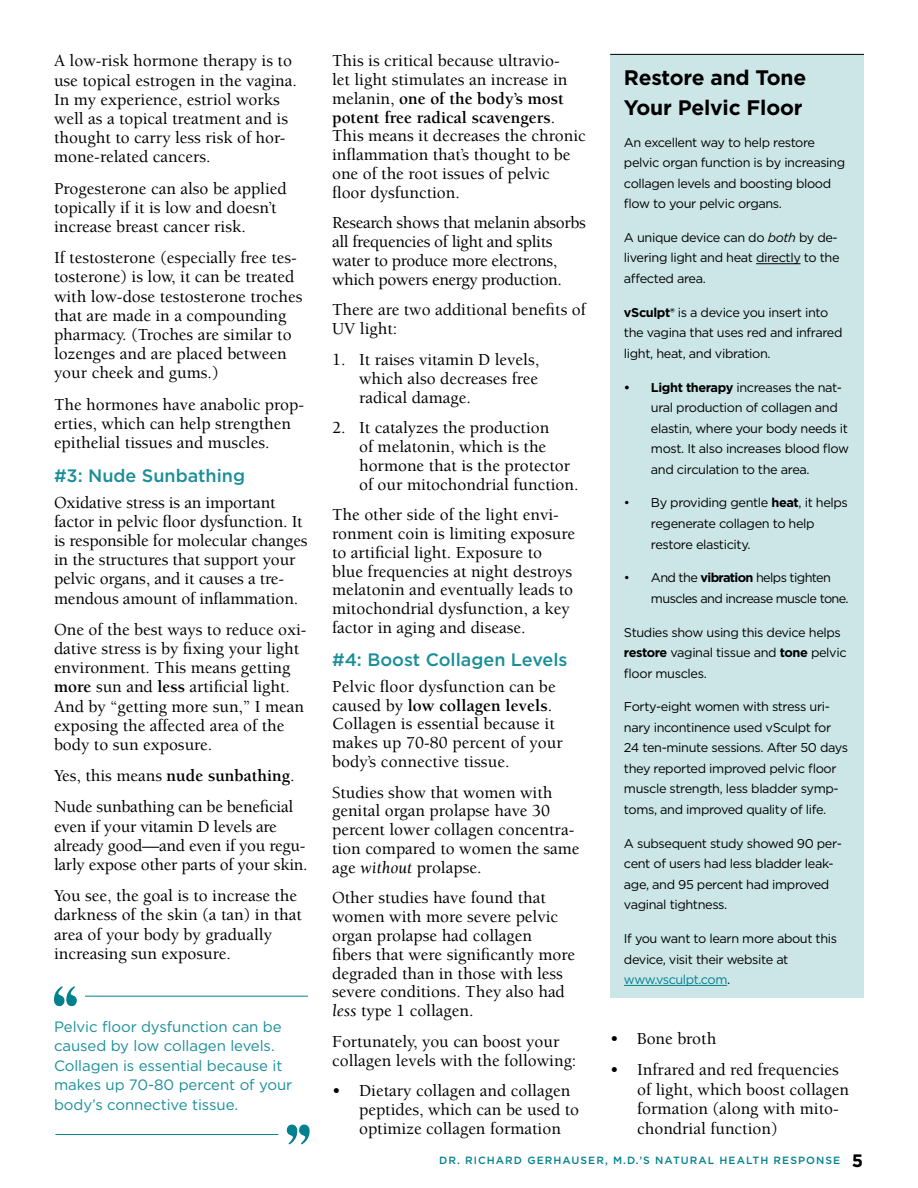
<style>
.page{position:relative;width:918px;height:1188px;background:#fff}
.page>*{position:absolute;margin:0;border:0;box-sizing:border-box;transform-origin:0 0}
.t1{font:700 21px/30.5px "Gotham";letter-spacing:-.01em;color:#000}
.t2{font:500 18px "Gotham";color:#1a8e98}
.t3{font:500 17.25px/18.8px "Berkeley Std";color:#000}
.t4{font:500 17.25px/18.8px "Berkeley Std";letter-spacing:-.02em;color:#000}
.t5{font:15px/19.5px "Gotham";letter-spacing:-.005em;color:#1a8e98}
.t6{font:12.75px/20.5px "Gotham";letter-spacing:-.03em;color:#000}
.t7{font:12.75px/20.5px "Gotham";letter-spacing:-.05em;color:#000}
.t8{font:500 10.5px "Gotham";letter-spacing:.1em;color:#00818d}
.s1{font-weight:700}
.s2{font-weight:400;font-style:italic}
.s3{font-style:italic}
.s4{color:#00818d}
.s5{font-weight:700;font-size:18px;color:#000}
</style>
<div class="page">
<div style="left:610px;top:54px;width:254px;height:944px;background:#cce6e8"></div>
<hr style="left:756px;top:263px;width:45px;height:1px;background:#000">
<hr style="left:624px;top:985px;width:103px;height:1px;background:#00818d">
<hr style="left:610px;top:54px;width:254px;height:1px;background:#000">
<svg style="left:54px;top:986px;width:23px;height:20px"></svg>
<hr style="left:85px;top:996px;width:223px;height:1px;background:#00818d">
<svg style="left:287px;top:1125px;width:23px;height:20px"></svg>
<hr style="left:55px;top:1134px;width:223px;height:1px;background:#00818d">
<p class="t3" style="left:54px;top:52px;width:245px;line-height:19.2px">A low-risk hormone therapy is to use topical estrogen in the vagina.<br>In my experience, estriol works well as a topical treatment and is thought to carry less risk of hor&shy;mone-related cancers.</p>
<p class="t3" style="left:54px;top:179px;width:234px;line-height:19.2px">Progesterone can also be applied topically if it is low and doesn’t increase breast cancer risk.</p>
<p class="t3" style="left:54px;top:248px;width:250px;line-height:19.2px">If testosterone (especially free tes&shy;tosterone) is low, it can be treated with low-dose testosterone troches that are made in a compounding pharmacy. (Troches are similar to lozenges and are placed between your cheek and gums.)</p>
<p class="t3" style="left:54px;top:395px;width:252px;line-height:19.2px">The hormones have anabolic prop&shy;erties, which can help strengthen epithelial tissues and muscles.</p>
<p class="t2" style="left:54px;top:463px;width:193px">#3: Nude Sunbathing</p>
<p class="t3" style="left:54px;top:493px;width:255px;line-height:19.2px">Oxidative stress is an important factor in pelvic floor dysfunction. It is responsible for molecular changes in the structures that support your pelvic organs, and it causes a tre&shy;mendous amount of inflammation.</p>
<p class="t3" style="left:54px;top:620px;width:254px;line-height:19.2px">One of the best ways to reduce oxi&shy;dative stress is by fixing your light environment. This means getting <span class="s1">more</span> sun and <span class="s1">less</span> artificial light.<br>And by “getting more sun,” I mean exposing the affected area of the body to sun exposure.</p>
<p class="t3" style="left:54px;top:760px;width:242px;line-height:31.2px">Yes, this means <span class="s1">nude sunbathing</span>.<br>Nude sunbathing can be beneficial</p>
<p class="t3" style="left:54px;top:817px;width:255px;line-height:19.2px">even if your vitamin D levels are already good—and even if you regu&shy;larly expose other parts of your skin.</p>
<p class="t3" style="left:54px;top:886px;width:249px;line-height:19.2px">You see, the goal is to increase the darkness of the skin (a tan) in that area of your body by gradually increasing sun exposure.</p>
<p class="t5" style="left:54px;top:1016px;width:240px">Pelvic floor dysfunction can be caused by low collagen levels.<br>Collagen is essential because it makes up 70-80 percent of your body’s connective tissue.</p>
<p class="t3" style="left:332px;top:52px;width:255px">This is critical because ultravio-<br>let light stimulates an increase in melanin, <span class="s1">one of the body’s most potent free radical scavengers</span>.<br>This means it decreases the chronic inflammation that’s thought to be one of the root issues of pelvic floor dysfunction.</p>
<p class="t4" style="left:332px;top:214px;width:255px">Research shows that melanin absorbs all frequencies of light and splits water to produce more electrons, which powers energy production.</p>
<p class="t3" style="left:332px;top:301px;width:255px">There are two additional benefits of<br>UV light:</p>
<p class="t3" style="left:359px;top:351px;width:182px;text-align:justify;text-indent:-27px">1. It raises vitamin D levels, which also decreases free radical damage.</p>
<p class="t3" style="left:359px;top:419px;width:221px;text-indent:-27px">2. It catalyzes the production<br>of melatonin, which is the hormone that is the protector of our mitochondrial function.</p>
<p class="t3" style="left:332px;top:506px;width:245px">The other side of the light envi&shy;ronment coin is limiting exposure to artificial light. Exposure to blue frequencies at night destroys melatonin and eventually leads to mitochondrial dysfunction, a key factor in aging and disease.</p>
<p class="t2" style="left:332px;top:648px;width:237px">#4: Boost Collagen Levels</p>
<p class="t3" style="left:332px;top:677px;width:232px">Pelvic floor dysfunction can be caused by <span class="s1">low collagen levels</span>.<br>Collagen is essential because it makes up 70-80 percent of your body’s connective tissue.</p>
<p class="t3" style="left:332px;top:783px;width:249px">Studies show that women with genital organ prolapse have 30 percent lower collagen concentra&shy;tion compared to women the same age <span class="s2">without</span> prolapse.</p>
<p class="t3" style="left:332px;top:889px;width:245px">Other studies have found that women with more severe pelvic organ prolapse had collagen fibers that were significantly more degraded than in those with less severe conditions. They also had <span class="s2">less</span> type 1 collagen.</p>
<p class="t3" style="left:332px;top:1032px;width:246px">Fortunately, you can boost your collagen levels with the following:</p>
<p class="t3" style="left:359px;top:1082px;width:222px;text-indent:-27px">• Dietary collagen and collagen peptides, which can be used to optimize collagen formation</p>
<p class="t1" style="left:624px;top:62px;width:184px">Restore and Tone<br>Your Pelvic Floor</p>
<p class="t6" style="left:624px;top:132px;width:223px">An excellent way to help restore pelvic organ function is by increasing collagen levels and boosting blood flow to your pelvic organs.</p>
<p class="t6" style="left:624px;top:227px;width:217px">A unique device can do <span class="s3">both</span> by de&shy;livering light and heat directly to the affected area.</p>
<p class="t6" style="left:624px;top:302px;width:220px"><span class="s1">vSculpt®</span> is a device you insert into the vagina that uses red and infrared light, heat, and vibration.</p>
<p class="t6" style="left:651px;top:377px;width:200px;text-indent:-27px"><span class="s1">• Light therapy</span> increases the nat&shy;ural production of collagen and elastin, where your body needs it most. It also increases blood flow and circulation to the area.</p>
<p class="t6" style="left:651px;top:492px;width:198px;text-indent:-27px">• By providing gentle <span class="s1">heat</span>, it helps regenerate collagen to help restore elasticity.</p>
<p class="t7" style="left:651px;top:567px;width:199px;text-indent:-27px">• And the <span class="s1">vibration</span> helps tighten muscles and increase muscle tone.</p>
<p class="t6" style="left:624px;top:621px;width:224px">Studies show using this device helps <span class="s1">restore</span> vaginal tissue and <span class="s1">tone</span> pelvic floor muscles.</p>
<p class="t6" style="left:624px;top:696px;width:226px">Forty-eight women with stress uri&shy;nary incontinence used vSculpt for 24 ten-minute sessions. After 50 days they reported improved pelvic floor muscle strength, less bladder symp&shy;toms, and improved quality of life.</p>
<p class="t6" style="left:624px;top:833px;width:220px">A subsequent study showed 90 per&shy;cent of users had less bladder leak&shy;age, and 95 percent had improved vaginal tightness.</p>
<p class="t6" style="left:624px;top:928px;width:215px">If you want to learn more about this device, visit their website at <span class="s4">www.vsculpt.com</span>.</p>
<p class="t3" style="left:610px;top:1029px;width:108px">• Bone broth</p>
<p class="t3" style="left:637px;top:1061px;width:213px;line-height:19.5px;text-indent:-27px">• Infrared and red frequencies of light, which boost collagen formation (along with mito&shy;chondrial function)</p>
<p class="t8" style="left:439px;top:1153px;width:426px">DR. RICHARD GERHAUSER, M.D.’S NATURAL HEALTH RESPONSE <span class="s5">5</span></p>
</div>
